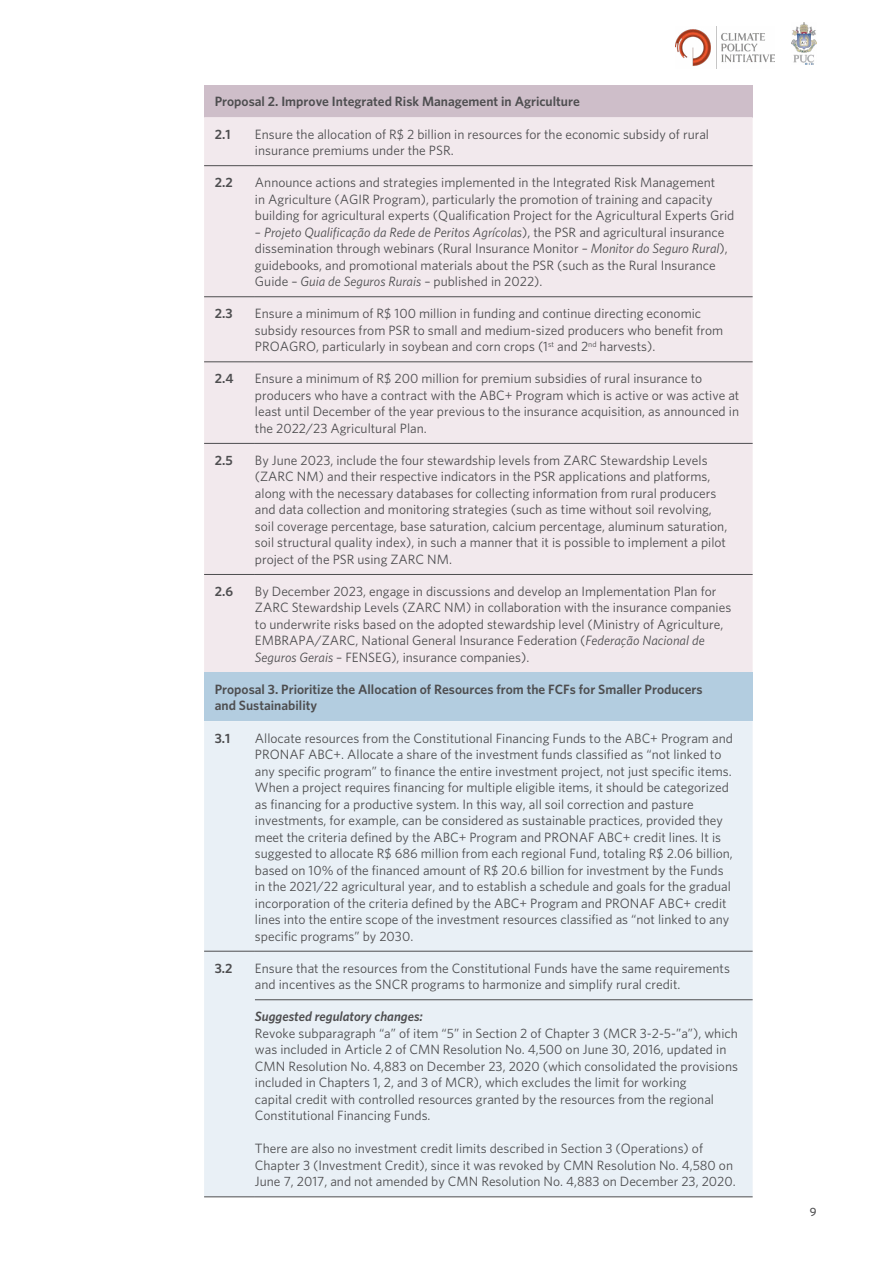
<style>
.page{position:relative;width:893px;height:1263px;background:#fff}
.page>*{position:absolute;margin:0;border:0;box-sizing:border-box;transform-origin:0 0}
.t1{font:13.5px/16.5px "Whitney";color:#4d4d4f}
.t2{font:600 13.5px/16.5px "Whitney";color:#4d4d4f}
.t3{font:italic 600 13.5px "Whitney";color:#4d4d4f}
.t4{font:500 12px "Whitney";color:#4d4d4f}
.s1{font-style:italic}
</style>
<div class="page">
<img style="left:792px;top:22px;width:24px;height:43px">
<img style="left:675px;top:27px;width:99px;height:41px">
<div style="left:204px;top:85px;width:549px;height:32px;background:#cebec9"></div>
<div style="left:204px;top:117px;width:549px;height:555px;background:#f2e9ed"></div>
<div style="left:204px;top:672px;width:549px;height:49px;background:#b3cde0"></div>
<div style="left:204px;top:721px;width:549px;height:475px;background:#e9f0f6"></div>
<hr style="left:204px;top:165px;width:51px;height:1px;background:#4d4d4f">
<hr style="left:255px;top:165px;width:498px;height:1px;background:#4d4d4f">
<hr style="left:204px;top:296px;width:51px;height:1px;background:#4d4d4f">
<hr style="left:255px;top:296px;width:498px;height:1px;background:#4d4d4f">
<hr style="left:204px;top:362px;width:51px;height:1px;background:#4d4d4f">
<hr style="left:255px;top:362px;width:498px;height:1px;background:#4d4d4f">
<hr style="left:255px;top:443px;width:498px;height:1px;background:#4d4d4f">
<hr style="left:255px;top:574px;width:498px;height:1px;background:#4d4d4f">
<hr style="left:204px;top:951px;width:51px;height:1px;background:#4d4d4f">
<hr style="left:255px;top:951px;width:498px;height:1px;background:#4d4d4f">
<hr style="left:255px;top:999px;width:498px;height:1px;background:#4d4d4f">
<hr style="left:255px;top:1196px;width:498px;height:1px;background:#4d4d4f">
<hr style="left:204px;top:443px;width:51px;height:1px;background:#4d4d4f">
<hr style="left:204px;top:574px;width:51px;height:1px;background:#4d4d4f">
<hr style="left:204px;top:1196px;width:51px;height:1px;background:#4d4d4f">
<p class="t2" style="left:215px;top:93px;width:367px">Proposal 2. Improve Integrated Risk Management in Agriculture</p>
<p class="t2" style="left:215px;top:125px;width:17px">2.1</p>
<p class="t1" style="left:255px;top:125px;width:456px">Ensure the allocation of R$ 2 billion in resources for the economic subsidy of rural insurance premiums under the PSR.</p>
<p class="t2" style="left:215px;top:174px;width:19px">2.2</p>
<p class="t1" style="left:255px;top:174px;width:481px">Announce actions and strategies implemented in the Integrated Risk Management<br>in Agriculture (AGIR Program), particularly the promotion of training and capacity building for agricultural experts (Qualification Project for the Agricultural Experts Grid</p>
<p class="t1" style="left:255px;top:223px;width:474px">– <span class="s1">Projeto Qualificação da Rede de Peritos Agrícolas</span>), the PSR and agricultural insurance dissemination through webinars (Rural Insurance Monitor – <span class="s1">Monitor do Seguro Rural</span>), guidebooks, and promotional materials about the PSR (such as the Rural Insurance Guide – <span class="s1">Guia de Seguros Rurais</span> – published in 2022).</p>
<p class="t2" style="left:215px;top:305px;width:19px">2.3</p>
<p class="t1" style="left:255px;top:305px;width:470px">Ensure a minimum of R$ 100 million in funding and continue directing economic subsidy resources from PSR to small and medium-sized producers who benefit from<br>PROAGRO, particularly in soybean and corn crops (1<sup>st</sup> and 2<sup>nd</sup> harvests).</p>
<p class="t2" style="left:215px;top:370px;width:20px">2.4</p>
<p class="t1" style="left:255px;top:370px;width:486px">Ensure a minimum of R$ 200 million for premium subsidies of rural insurance to producers who have a contract with the ABC+ Program which is active or was active at least until December of the year previous to the insurance acquisition, as announced in the 2022/23 Agricultural Plan.</p>
<p class="t2" style="left:215px;top:452px;width:19px">2.5</p>
<p class="t1" style="left:255px;top:451px;width:474px">By June 2023, include the four stewardship levels from ZARC Stewardship Levels (ZARC NM) and their respective indicators in the PSR applications and platforms, along with the necessary databases for collecting information from rural producers and data collection and monitoring strategies (such as time without soil revolving, soil coverage percentage, base saturation, calcium percentage, aluminum saturation, soil structural quality index), in such a manner that it is possible to implement a pilot project of the PSR using ZARC NM.</p>
<p class="t2" style="left:215px;top:583px;width:20px">2.6</p>
<p class="t1" style="left:255px;top:583px;width:478px">By December 2023, engage in discussions and develop an Implementation Plan for ZARC Stewardship Levels (ZARC NM) in collaboration with the insurance companies to underwrite risks based on the adopted stewardship level (Ministry of Agriculture, EMBRAPA/ZARC, National General Insurance Federation (<span class="s1">Federação Nacional de Seguros Gerais</span> – FENSEG), insurance companies).</p>
<p class="t2" style="left:215px;top:681px;width:489px">Proposal 3. Prioritize the Allocation of Resources from the FCFs for Smaller Producers and Sustainability</p>
<p class="t2" style="left:215px;top:729px;width:17px">3.1</p>
<p class="t1" style="left:255px;top:729px;width:479px">Allocate resources from the Constitutional Financing Funds to the ABC+ Program and PRONAF ABC+. Allocate a share of the investment funds classified as “not linked to any specific program” to finance the entire investment project, not just specific items.<br>When a project requires financing for multiple eligible items, it should be categorized as financing for a productive system. In this way, all soil correction and pasture investments, for example, can be considered as sustainable practices, provided they meet the criteria defined by the ABC+ Program and PRONAF ABC+ credit lines. It is suggested to allocate R$ 686 million from each regional Fund, totaling R$ 2.06 billion, based on 10% of the financed amount of R$ 20.6 billion for investment by the Funds in the 2021/22 agricultural year, and to establish a schedule and goals for the gradual incorporation of the criteria defined by the ABC+ Program and PRONAF ABC+ credit lines into the entire scope of the investment resources classified as “not linked to any specific programs” by 2030.</p>
<p class="t2" style="left:215px;top:959px;width:19px">3.2</p>
<p class="t1" style="left:255px;top:959px;width:477px">Ensure that the resources from the Constitutional Funds have the same requirements and incentives as the SNCR programs to harmonize and simplify rural credit.</p>
<p class="t3" style="left:255px;top:1007px;width:169px">Suggested regulatory changes:</p>
<p class="t1" style="left:255px;top:1024px;width:485px">Revoke subparagraph “a” of item “5” in Section 2 of Chapter 3 (MCR 3-2-5-”a”), which was included in Article 2 of CMN Resolution No. 4,500 on June 30, 2016, updated in CMN Resolution No. 4,883 on December 23, 2020 (which consolidated the provisions included in Chapters 1, 2, and 3 of MCR), which excludes the limit for working<br>capital credit with controlled resources granted by the resources from the regional Constitutional Financing Funds.</p>
<p class="t1" style="left:255px;top:1140px;width:482px">There are also no investment credit limits described in Section 3 (Operations) of<br>Chapter 3 (Investment Credit), since it was revoked by CMN Resolution No. 4,580 on<br>June 7, 2017, and not amended by CMN Resolution No. 4,883 on December 23, 2020.</p>
<p class="t4" style="left:810px;top:1204px;width:8px">9</p>
</div>
